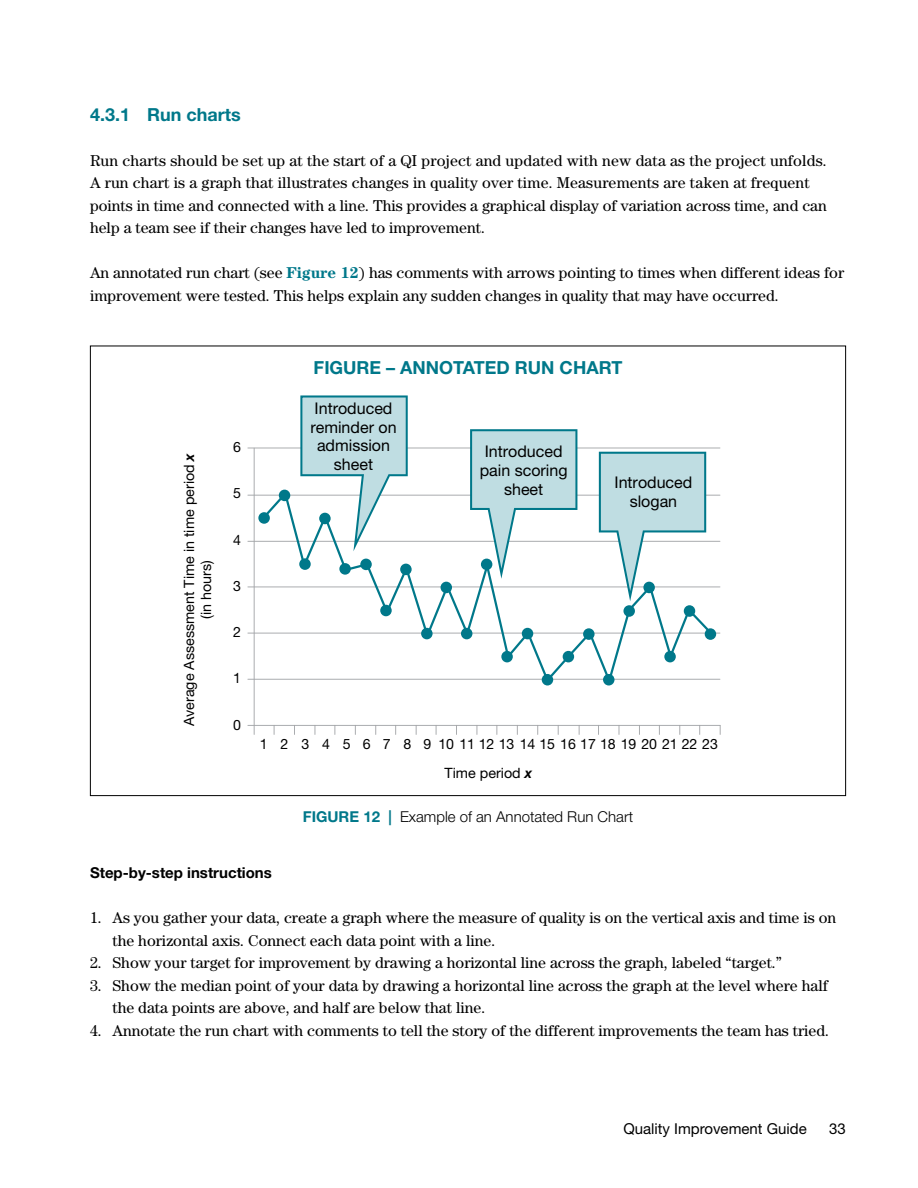
<style>
.page{position:relative;width:918px;height:1188px;background:#fff}
.page>*{position:absolute;margin:0;border:0;box-sizing:border-box;transform-origin:0 0}
.t1{font:700 18px "Helvetica Neue LT Std";color:#00788a}
.t2{font:16.2px/18.9px "Helvetica Neue LT Std";color:#000;text-align:center}
.t3{font:15.75px/22.5px "Century";color:#000}
.t4{font:300 15px "Helvetica Neue LT Std";color:#000}
.t5{font:15px "Helvetica Neue LT Std";color:#000}
.t6{font:700 15px "Helvetica Neue LT Std";color:#000}
.t7{font:14.25px/17.1px "Helvetica Neue LT Std";color:#000;text-align:center}
.s1{font-weight:700;color:#00788a}
.s2{font-weight:700;font-style:italic}
</style>
<div class="page">
<hr style="left:247px;top:586px;width:473px;height:1px;background:#a1a3a6">
<hr style="left:247px;top:541px;width:473px;height:1px;background:#a1a3a6">
<hr style="left:247px;top:495px;width:473px;height:1px;background:#a1a3a6">
<hr style="left:247px;top:448px;width:473px;height:1px;background:#a1a3a6">
<svg style="left:300px;top:395px;width:108px;height:96px"></svg>
<svg style="left:470px;top:429px;width:108px;height:62px"></svg>
<svg style="left:599px;top:452px;width:107px;height:39px"></svg>
<hr style="left:254px;top:448px;width:1px;height:287px;background:#a1a3a6">
<hr style="left:247px;top:633px;width:473px;height:1px;background:#a1a3a6">
<hr style="left:247px;top:679px;width:473px;height:1px;background:#a1a3a6">
<hr style="left:247px;top:725px;width:473px;height:1px;background:#a1a3a6">
<svg style="left:261px;top:491px;width:450px;height:193px"></svg>
<div style="left:258px;top:512px;width:12px;height:12px;background:#00788a;border-radius:50%"></div>
<div style="left:279px;top:490px;width:11px;height:11px;background:#00788a;border-radius:50%"></div>
<div style="left:299px;top:558px;width:12px;height:12px;background:#00788a;border-radius:50%"></div>
<div style="left:319px;top:513px;width:12px;height:11px;background:#00788a;border-radius:50%"></div>
<div style="left:339px;top:563px;width:12px;height:12px;background:#00788a;border-radius:50%"></div>
<div style="left:360px;top:559px;width:12px;height:11px;background:#00788a;border-radius:50%"></div>
<div style="left:380px;top:605px;width:12px;height:11px;background:#00788a;border-radius:50%"></div>
<div style="left:400px;top:564px;width:12px;height:11px;background:#00788a;border-radius:50%"></div>
<div style="left:421px;top:628px;width:12px;height:11px;background:#00788a;border-radius:50%"></div>
<div style="left:441px;top:582px;width:11px;height:11px;background:#00788a;border-radius:50%"></div>
<div style="left:461px;top:628px;width:11px;height:11px;background:#00788a;border-radius:50%"></div>
<div style="left:481px;top:559px;width:11px;height:11px;background:#00788a;border-radius:50%"></div>
<div style="left:501px;top:651px;width:12px;height:11px;background:#00788a;border-radius:50%"></div>
<div style="left:522px;top:628px;width:11px;height:11px;background:#00788a;border-radius:50%"></div>
<div style="left:542px;top:674px;width:11px;height:12px;background:#00788a;border-radius:50%"></div>
<div style="left:563px;top:651px;width:11px;height:11px;background:#00788a;border-radius:50%"></div>
<div style="left:583px;top:628px;width:12px;height:12px;background:#00788a;border-radius:50%"></div>
<div style="left:603px;top:674px;width:12px;height:12px;background:#00788a;border-radius:50%"></div>
<div style="left:623px;top:605px;width:12px;height:12px;background:#00788a;border-radius:50%"></div>
<div style="left:643px;top:582px;width:12px;height:11px;background:#00788a;border-radius:50%"></div>
<div style="left:664px;top:651px;width:12px;height:11px;background:#00788a;border-radius:50%"></div>
<div style="left:684px;top:605px;width:11px;height:12px;background:#00788a;border-radius:50%"></div>
<div style="left:705px;top:628px;width:11px;height:12px;background:#00788a;border-radius:50%"></div>
<p class="t1" style="left:90px;top:103px;width:152px">4.3.1 Run charts</p>
<p class="t3" style="left:90px;top:149px;width:738px">Run charts should be set up at the start of a QI project and updated with new data as the project unfolds.<br>A run chart is a graph that illustrates changes in quality over time. Measurements are taken at frequent points in time and connected with a line. This provides a graphical display of variation across time, and can help a team see if their changes have led to improvement.</p>
<p class="t3" style="left:90px;top:261px;width:756px">An annotated run chart (see <span class="s1">Figure 12</span>) has comments with arrows pointing to times when different ideas for improvement were tested. This helps explain any sudden changes in quality that may have occurred.</p>
<p class="t7" style="left:180px;top:726px;width:276px;rotate:-90deg">Average Assessment Time in time period <span class="s2">x </span>(in hours)</p>
<p class="t7" style="left:233px;top:438px;width:9px">6</p>
<p class="t7" style="left:233px;top:484px;width:9px">5</p>
<p class="t7" style="left:233px;top:531px;width:9px">4</p>
<p class="t7" style="left:233px;top:577px;width:9px">3</p>
<p class="t7" style="left:233px;top:623px;width:9px">2</p>
<p class="t7" style="left:233px;top:670px;width:9px">1</p>
<p class="t7" style="left:233px;top:716px;width:9px">0</p>
<p class="t1" style="left:314px;top:356px;width:310px">FIGURE – ANNOTATED RUN CHART</p>
<p class="t2" style="left:310px;top:398px;width:88px">Introduced reminder on admission sheet</p>
<p class="t2" style="left:480px;top:442px;width:89px">Introduced pain scoring sheet</p>
<p class="t2" style="left:615px;top:472px;width:79px">Introduced slogan</p>
<p class="t7" style="left:260px;top:730px;width:460px;line-height:28.5px">1 2 3 4 5 6 7 8 9 1011121314151617181920212223<br>Time period <span class="s2">x</span></p>
<p class="t4" style="left:303px;top:808px;width:332px"><span class="s1">FIGURE 12 |</span> Example of an Annotated Run Chart</p>
<p class="t6" style="left:90px;top:864px;width:183px">Step-by-step instructions</p>
<p class="t3" style="left:113px;top:906px;width:725px;text-indent:-23px">1. As you gather your data, create a graph where the measure of quality is on the vertical axis and time is on the horizontal axis. Connect each data point with a line.</p>
<p class="t3" style="left:90px;top:951px;width:694px">2. Show your target for improvement by drawing a horizontal line across the graph, labeled “target.”</p>
<p class="t3" style="left:113px;top:974px;width:717px;text-indent:-23px">3. Show the median point of your data by drawing a horizontal line across the graph at the level where half the data points are above, and half are below that line.</p>
<p class="t3" style="left:90px;top:1019px;width:741px">4. Annotate the run chart with comments to tell the story of the different improvements the team has tried.</p>
<p class="t5" style="left:623px;top:1120px;width:185px">Quality Improvement Guide</p>
<p class="t5" style="left:829px;top:1120px;width:18px">33</p>
</div>
